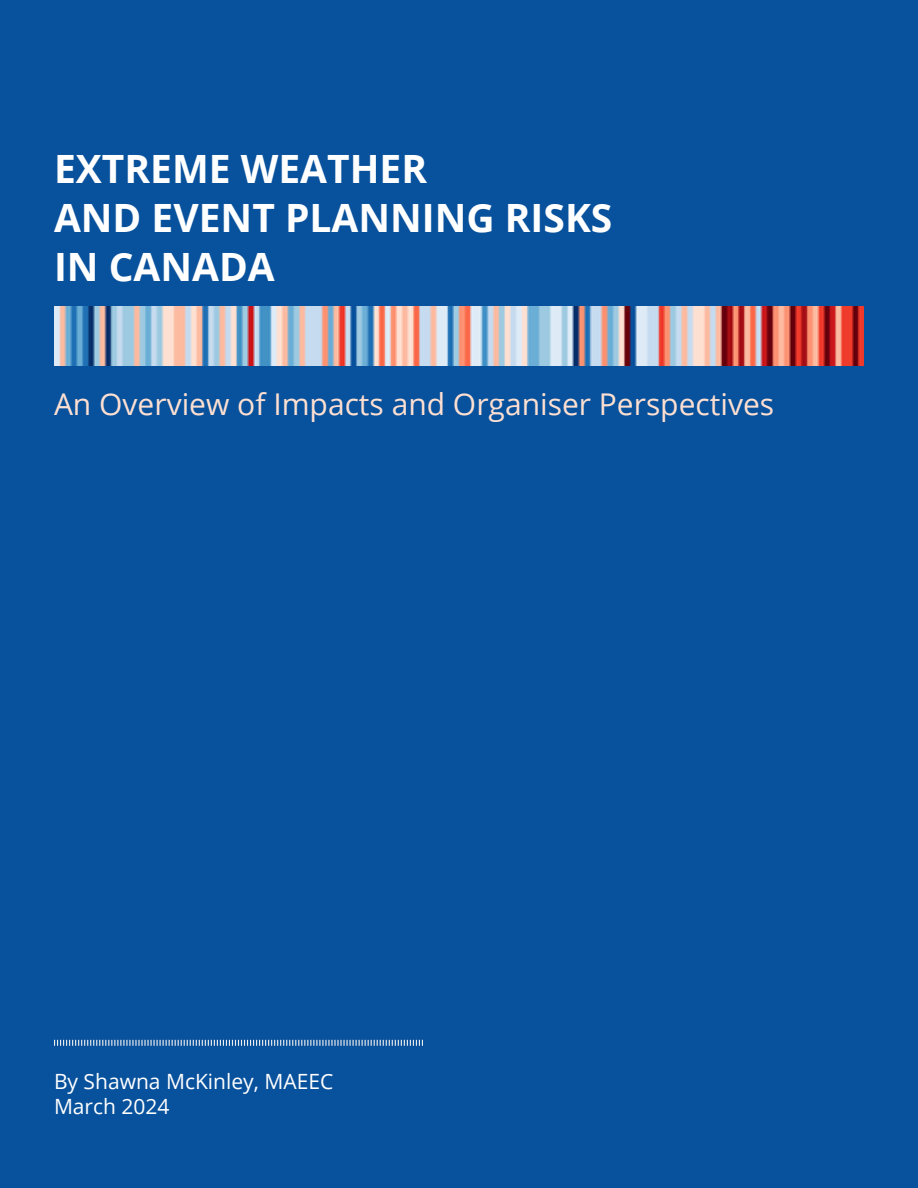
<style>
.page{position:relative;width:918px;height:1188px;background:#fff}
.page>*{position:absolute;margin:0;border:0;box-sizing:border-box;transform-origin:0 0}
.t1{font:700 39px/49.3px "Open Sans";color:#fff}
.t2{font:30px "Open Sans";color:#fee0d2}
.t3{font:21px/24.2px "Open Sans";color:#fff}
</style>
<div class="page">
<div style="left:1px;top:1px;width:917px;height:1187px;background:#08519c"></div>
<img style="left:54px;top:306px;width:810px;height:60px">
<svg style="left:54px;top:1040px;width:369px;height:6px"></svg>
<p class="t1" style="left:54px;top:143px;width:560px">EXTREME WEATHER<br>AND EVENT PLANNING RISKS<br>IN CANADA</p>
<p class="t2" style="left:54px;top:384px;width:722px">An Overview of Impacts and Organiser Perspectives</p>
<p class="t3" style="left:54px;top:1069px;width:281px">By Shawna McKinley, MAEEC<br>March 2024</p>
</div>
